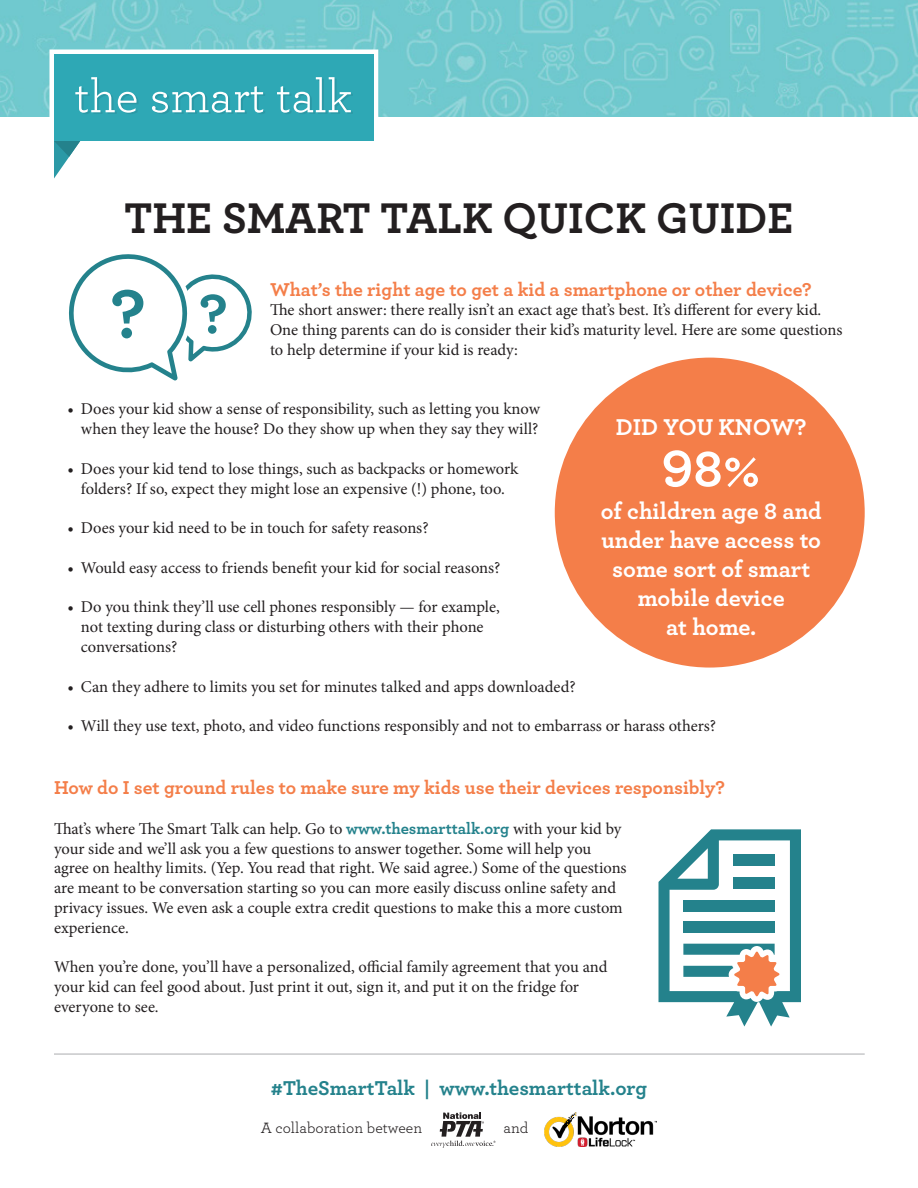
<style>
.page{position:relative;width:918px;height:1188px;background:#fff}
.page>*{position:absolute;margin:0;border:0;box-sizing:border-box;transform-origin:0 0}
.t1{font:700 54px "Archer Pro";color:#fff}
.t2{font:700 45px "Archer Pro";color:#231f20}
.t3{font:700 24px/28.8px "Archer Pro";color:#fff;text-align:center}
.t4{font:700 21px "Archer Pro";color:#24828c}
.t5{font:700 19.5px "Archer Pro";color:#f47e49}
.t6{font:16.5px/19.8px "Minion Pro";letter-spacing:-.005em;color:#231f20}
.t7{font:15.75px "Archer Pro";color:#231f20}
.s1{font-family:"Archer Pro";font-weight:700;color:#24828c}
</style>
<div class="page">
<img style="left:0;top:0;width:918px;height:116px">
<svg style="left:38px;top:47px;width:343px;height:132px"></svg>
<hr style="left:54px;top:1053px;width:811px;height:2px;background:#c7c8ca">
<svg style="left:431px;top:1112px;width:65px;height:36px"></svg>
<img style="left:544px;top:1112px;width:113px;height:35px">
<svg style="left:69px;top:254px;width:183px;height:127px"></svg>
<div style="left:555px;top:358px;width:310px;height:310px;background:#f47e49;border-radius:50%"></div>
<svg style="left:658px;top:829px;width:143px;height:198px"></svg>
<p class="t2" style="left:125px;top:182px;width:670px">THE SMART TALK QUICK GUIDE</p>
<p class="t5" style="left:270px;top:274px;width:543px">What’s the right age to get a kid a smartphone or other device?</p>
<p class="t6" style="left:270px;top:300px;width:574px">The short answer: there really isn’t an exact age that’s best. It’s different for every kid.<br>One thing parents can do is consider their kid’s maturity level. Here are some questions to help determine if your kid is ready:</p>
<p class="t6" style="left:67px;top:399px;width:474px;text-align:right">• Does your kid show a sense of responsibility, such as letting you know when they leave the house? Do they show up when they say they will?</p>
<p class="t6" style="left:67px;top:459px;width:452px">• Does your kid tend to lose things, such as backpacks or homework</p>
<p class="t6" style="left:81px;top:478px;width:425px">folders? If so, expect they might lose an expensive (!) phone, too.</p>
<p class="t6" style="left:67px;top:518px;width:363px">• Does your kid need to be in touch for safety reasons?</p>
<p class="t6" style="left:67px;top:558px;width:434px">• Would easy access to friends benefit your kid for social reasons?</p>
<p class="t6" style="left:81px;top:597px;width:420px;text-indent:-13px">• Do you think they’ll use cell phones responsibly — for example, not texting during class or disturbing others with their phone conversations?</p>
<p class="t6" style="left:67px;top:676px;width:510px">• Can they adhere to limits you set for minutes talked and apps downloaded?</p>
<p class="t6" style="left:67px;top:716px;width:650px">• Will they use text, photo, and video functions responsibly and not to embarrass or harass others?</p>
<p class="t3" style="left:616px;top:411px;width:192px">DID YOU KNOW?</p>
<p class="t1" style="left:662px;top:426px;width:100px">98%</p>
<p class="t3" style="left:601px;top:495px;width:222px">of children age 8 and</p>
<p class="t3" style="left:601px;top:524px;width:221px">under have access to some sort of smart mobile device</p>
<p class="t3" style="left:666px;top:611px;width:92px">at home.</p>
<p class="t5" style="left:54px;top:772px;width:673px">How do I set ground rules to make sure my kids use their devices responsibly?</p>
<p class="t6" style="left:54px;top:819px;width:569px">That’s where The Smart Talk can help. Go to <span class="s1">www.thesmarttalk.org</span> with your kid by your side and we’ll ask you a few questions to answer together. Some will help you</p>
<p class="t6" style="left:54px;top:858px;width:574px">agree on healthy limits. (Yep. You read that right. We said agree.) Some of the questions</p>
<p class="t6" style="left:54px;top:878px;width:564px">are meant to be conversation starting so you can more easily discuss online safety and</p>
<p class="t6" style="left:54px;top:898px;width:570px">privacy issues. We even ask a couple extra credit questions to make this a more custom</p>
<p class="t6" style="left:54px;top:918px;width:76px">experience.</p>
<p class="t6" style="left:54px;top:957px;width:555px">When you’re done, you’ll have a personalized, official family agreement that you and</p>
<p class="t6" style="left:54px;top:977px;width:527px">your kid can feel good about. Just print it out, sign it, and put it on the fridge for</p>
<p class="t6" style="left:54px;top:997px;width:106px">everyone to see.</p>
<p class="t4" style="left:271px;top:1071px;width:378px">#TheSmartTalk | www.thesmarttalk.org</p>
<p class="t7" style="left:261px;top:1117px;width:163px">A collaboration between</p>
<p class="t7" style="left:504px;top:1117px;width:26px">and</p>
</div>
